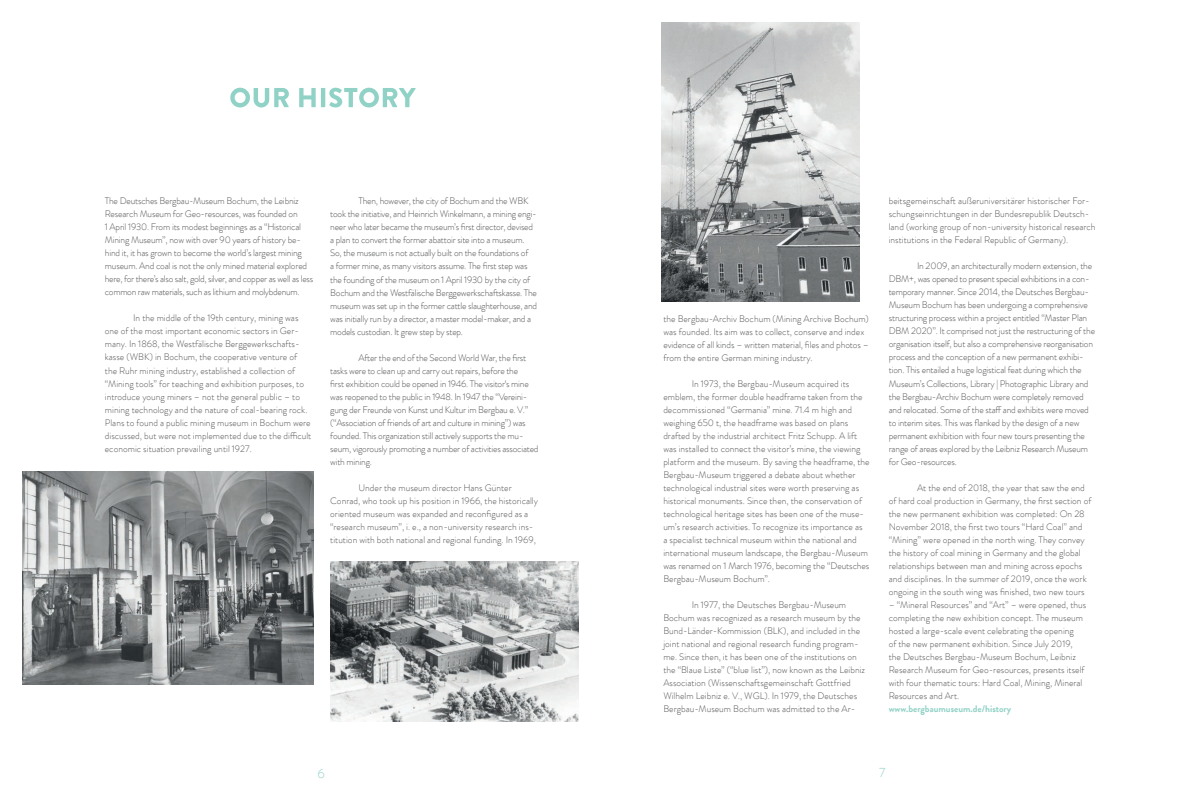
<style>
.page{position:relative;width:1202px;height:806px;background:#fff}
.page>*{position:absolute;margin:0;border:0;box-sizing:border-box;transform-origin:0 0}
.t1{font:300 13.2px "Brandon Grotesque Office";color:#91d2c7}
.t2{font:300 9.5px/13px "Brandon Grotesque Office";color:#57585a}
.t3{font:300 9.5px/13px "Brandon Grotesque Office";letter-spacing:-.02em;color:#57585a}
.t4{font:300 9.5px/13px "Brandon Grotesque Office";letter-spacing:-.025em;color:#57585a}
.t5{font:700 9.5px "Brandon Grotesque Office";color:#91d2c7}
</style>
<div class="page">
<svg style="left:230px;top:88px;width:186px;height:19px"></svg>
<img style="left:23px;top:471px;width:290px;height:213px">
<img style="left:330px;top:561px;width:249px;height:160px">
<img style="left:662px;top:23px;width:198px;height:278px">
<p class="t3" style="left:105px;top:194px;width:210px">The Deutsches Bergbau-Museum Bochum, the Leibniz Research Museum for Geo-resources, was founded on<br>1 April 1930. From its modest beginnings as a “Historical Mining Museum”, now with over 90 years of history be&shy;hind it, it has grown to become the world’s largest mining museum. And coal is not the only mined material explored here, for there’s also salt, gold, silver, and copper as well as less common raw materials, such as lithium and molybdenum.</p>
<p class="t2" style="left:105px;top:311px;width:208px;text-indent:28px">In the middle of the 19th century, mining was one of the most important economic sectors in Ger&shy;many. In 1868, the Westfälische Berggewerkschafts&shy;kasse (WBK) in Bochum, the cooperative venture of the Ruhr mining industry, established a collection of “Mining tools” for teaching and exhibition purposes, to introduce young miners – not the general public – to mining technology and the nature of coal-bearing rock.<br>Plans to found a public mining museum in Bochum were discussed, but were not implemented due to the difficult economic situation prevailing until 1927.</p>
<p class="t4" style="left:330px;top:194px;width:208px;text-indent:28px">Then, however, the city of Bochum and the WBK took the initiative, and Heinrich Winkelmann, a mining engi&shy;neer who later became the museum’s first director, devised a plan to convert the former abattoir site into a museum.<br>So, the museum is not actually built on the foundations of<br>a former mine, as many visitors assume. The first step was the founding of the museum on 1 April 1930 by the city of Bochum and the Westfälische Berggewerkschaftskasse. The museum was set up in the former cattle slaughterhouse, and was initially run by a director, a master model-maker, and a models custodian. It grew step by step.</p>
<p class="t4" style="left:330px;top:350px;width:210px;text-indent:28px">After the end of the Second World War, the first tasks were to clean up and carry out repairs, before the<br>first exhibition could be opened in 1946. The visitor‘s mine was reopened to the public in 1948. In 1947 the “Vereini&shy;gung der Freunde von Kunst und Kultur im Bergbau e. V.” (“Association of friends of art and culture in mining”) was founded. This organization still actively supports the mu&shy;seum, vigorously promoting a number of activities associated with mining.</p>
<p class="t2" style="left:330px;top:480px;width:209px;text-indent:28px">Under the museum director Hans Günter Conrad, who took up his position in 1966, the historically oriented museum was expanded and reconfigured as a “research museum”, i. e., a non-university research ins&shy;titution with both national and regional funding. In 1969,</p>
<h1 class="t1" style="left:317px;top:764px;width:9px">6</h1>
<p class="t2" style="left:663px;top:311px;width:207px">the Bergbau-Archiv Bochum (Mining Archive Bochum) was founded. Its aim was to collect, conserve and index evidence of all kinds – written material, files and photos – from the entire German mining industry.</p>
<p class="t2" style="left:663px;top:376px;width:208px;text-indent:28px">In 1973, the Bergbau-Museum acquired its emblem, the former double headframe taken from the decommissioned “Germania” mine. 71.4 m high and weighing 650 t, the headframe was based on plans drafted by the industrial architect Fritz Schupp. A lift was installed to connect the visitor’s mine, the viewing platform and the museum. By saving the headframe, the Bergbau-Museum triggered a debate about whether technological industrial sites were worth preserving as historical monuments. Since then, the conservation of technological heritage sites has been one of the muse&shy;um’s research activities. To recognize its importance as<br>a specialist technical museum within the national and international museum landscape, the Bergbau-Museum was renamed on 1 March 1976, becoming the “Deutsches Bergbau-Museum Bochum”.</p>
<p class="t2" style="left:663px;top:597px;width:203px;text-indent:28px">In 1977, the Deutsches Bergbau-Museum Bochum was recognized as a research museum by the Bund-Länder-Kommission (BLK), and included in the joint national and regional research funding program&shy;me. Since then, it has been one of the institutions on the “Blaue Liste” (“blue list”), now known as the Leibniz Association (Wissenschaftsgemeinschaft Gottfried Wilhelm Leibniz e. V., WGL). In 1979, the Deutsches Bergbau-Museum Bochum was admitted to the Ar-</p>
<p class="t2" style="left:889px;top:194px;width:208px">beitsgemeinschaft außeruniversitärer historischer For&shy;schungseinrichtungen in der Bundesrepublik Deutsch&shy;land (working group of non-university historical research institutions in the Federal Republic of Germany).</p>
<p class="t3" style="left:889px;top:259px;width:208px;text-indent:28px">In 2009, an architecturally modern extension, the DBM+, was opened to present special exhibitions in a con&shy;temporary manner. Since 2014, the Deutsches Bergbau-Museum Bochum has been undergoing a comprehensive structuring process within a project entitled “Master Plan DBM 2020”. It comprised not just the restructuring of the organisation itself, but also a comprehensive reorganisation process and the conception of a new permanent exhibi&shy;tion. This entailed a huge logistical feat during which the Museum’s Collections, Library | Photographic Library and the Bergbau-Archiv Bochum were completely removed and relocated. Some of the staff and exhibits were moved to interim sites. This was flanked by the design of a new permanent exhibition with four new tours presenting the range of areas explored by the Leibniz Research Museum for Geo-resources.</p>
<p class="t2" style="left:889px;top:480px;width:204px;text-indent:28px">At the end of 2018, the year that saw the end of hard coal production in Germany, the first section of the new permanent exhibition was completed: On 28<br>November 2018, the first two tours “Hard Coal” and “Mining” were opened in the north wing. They convey the history of coal mining in Germany and the global relationships between man and mining across epochs and disciplines. In the summer of 2019, once the work ongoing in the south wing was finished, two new tours</p>
<p class="t2" style="left:889px;top:597px;width:199px">– “Mineral Resources” and “Art” – were opened, thus completing the new exhibition concept. The museum hosted a large-scale event celebrating the opening<br>of the new permanent exhibition. Since July 2019, the Deutsches Bergbau-Museum Bochum, Leibniz Research Museum for Geo-resources, presents itself with four thematic tours: Hard Coal, Mining, Mineral Resources and Art.</p>
<p class="t5" style="left:889px;top:701px;width:124px">www.bergbaumuseum.de/history</p>
<h1 class="t1" style="left:879px;top:762px;width:8px">7</h1>
</div>
